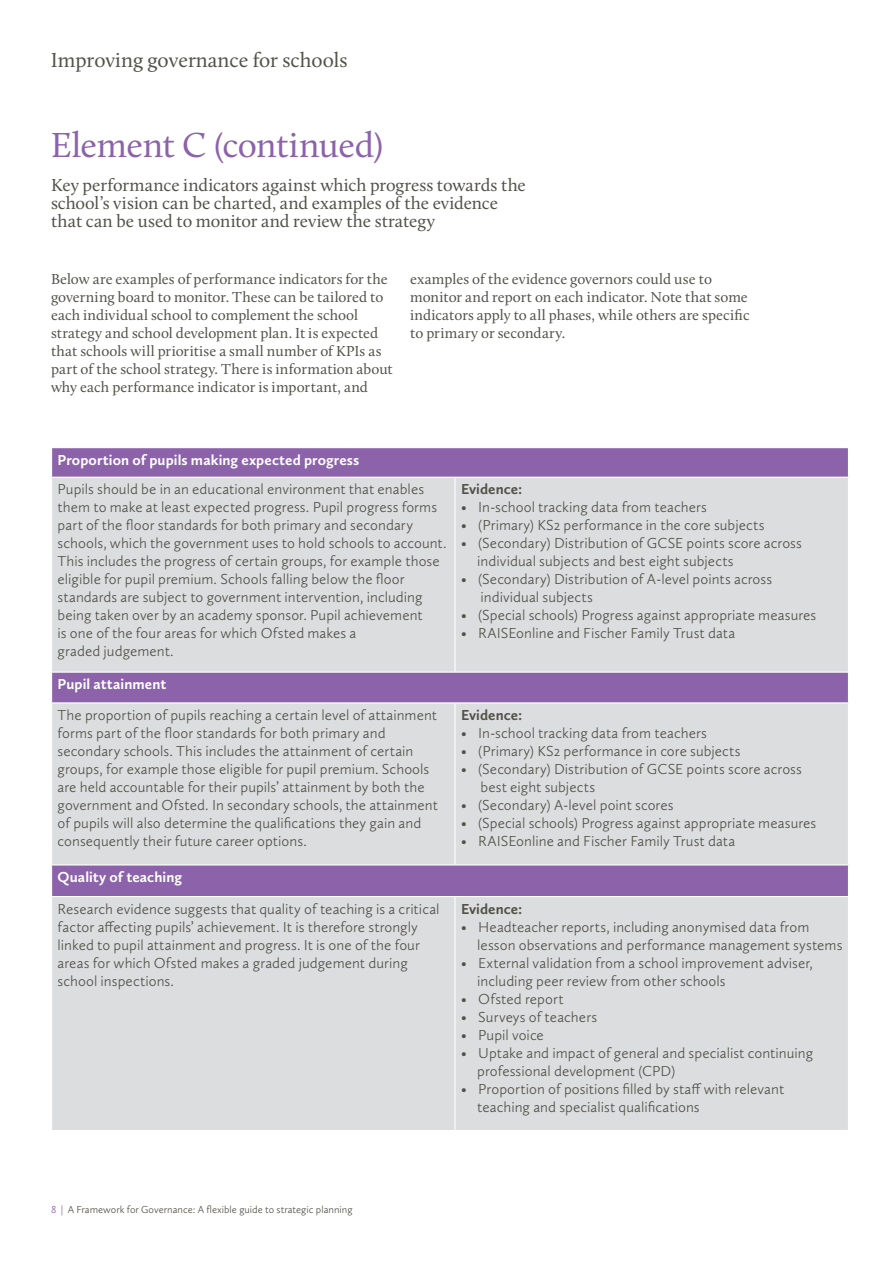
<style>
.page{position:relative;width:893px;height:1263px;background:#fff}
.page>*{position:absolute;margin:0;border:0;box-sizing:border-box;transform-origin:0 0}
.t1{font:36px "Calluna";letter-spacing:-.015em;color:#8c62aa}
.t2{font:21px "Calluna";color:#535249}
.t3{font:18px/18px "Calluna";letter-spacing:-.005em;color:#535249}
.t4{font:300 15px/18px "Calluna Sans";letter-spacing:.005em;color:#535249}
.t5{font:15px/18px "Calluna";color:#535249}
.t6{font:700 15px "Calluna Sans";letter-spacing:.005em;color:#fff}
.t7{font:700 15px "Calluna Sans";letter-spacing:.005em;color:#535249}
.t8{font:300 10.5px "Calluna Sans";color:#535249}
.s1{color:#8c62aa}
</style>
<div class="page">
<svg style="left:52px;top:448px;width:796px;height:29px;background:#8e65ab"></svg>
<svg style="left:52px;top:478px;width:796px;height:652px;background:#d4d1da"></svg>
<hr style="left:454px;top:478px;width:2px;height:193px;background:#fff">
<hr style="left:51px;top:671px;width:404px;height:2px;background:#fff">
<hr style="left:455px;top:671px;width:394px;height:2px;background:#fff">
<hr style="left:51px;top:702px;width:404px;height:1px;background:#fff">
<hr style="left:455px;top:702px;width:394px;height:1px;background:#fff">
<hr style="left:454px;top:703px;width:2px;height:161px;background:#fff">
<hr style="left:51px;top:864px;width:404px;height:1px;background:#fff">
<hr style="left:455px;top:864px;width:394px;height:1px;background:#fff">
<hr style="left:51px;top:896px;width:404px;height:1px;background:#fff">
<hr style="left:455px;top:896px;width:394px;height:1px;background:#fff">
<hr style="left:454px;top:897px;width:2px;height:233px;background:#fff">
<h2 class="t2" style="left:51px;top:47px;width:298px">Improving governance for schools</h2>
<h1 class="t1" style="left:51px;top:123px;width:334px">Element C (continued)</h1>
<p class="t3" style="left:51px;top:175px;width:476px">Key performance indicators against which progress towards the school’s vision can be charted, and examples of the evidence that can be used to monitor and review the strategy</p>
<p class="t5" style="left:51px;top:269px;width:343px">Below are examples of performance indicators for the governing board to monitor. These can be tailored to each individual school to complement the school strategy and school development plan. It is expected that schools will prioritise a small number of KPIs as part of the school strategy. There is information about why each performance indicator is important, and</p>
<p class="t5" style="left:410px;top:269px;width:341px">examples of the evidence governors could use to monitor and report on each indicator. Note that some indicators apply to all phases, while others are specific to primary or secondary.</p>
<p class="t6" style="left:58px;top:451px;width:303px">Proportion of pupils making expected progress</p>
<p class="t4" style="left:58px;top:480px;width:391px">Pupils should be in an educational environment that enables them to make at least expected progress. Pupil progress forms part of the floor standards for both primary and secondary schools, which the government uses to hold schools to account.<br>This includes the progress of certain groups, for example those eligible for pupil premium. Schools falling below the floor standards are subject to government intervention, including being taken over by an academy sponsor. Pupil achievement<br>is one of the four areas for which Ofsted makes a<br>graded judgement.</p>
<p class="t7" style="left:461px;top:480px;width:63px">Evidence:</p>
<p class="t4" style="left:461px;top:498px;width:247px">• In-school tracking data from teachers</p>
<p class="t4" style="left:461px;top:516px;width:305px">• (Primary) KS2 performance in the core subjects</p>
<p class="t4" style="left:477px;top:534px;width:326px;text-indent:-16px">• (Secondary) Distribution of GCSE points score across individual subjects and best eight subjects</p>
<p class="t4" style="left:480px;top:570px;width:293px;text-indent:-19px">• (Secondary) Distribution of A-level points across individual subjects</p>
<p class="t4" style="left:461px;top:606px;width:357px">• (Special schools) Progress against appropriate measures</p>
<p class="t4" style="left:461px;top:624px;width:276px">• RAISEonline and Fischer Family Trust data</p>
<p class="t6" style="left:58px;top:675px;width:110px">Pupil attainment</p>
<p class="t4" style="left:58px;top:706px;width:382px">The proportion of pupils reaching a certain level of attainment forms part of the floor standards for both primary and secondary schools. This includes the attainment of certain groups, for example those eligible for pupil premium. Schools are held accountable for their pupils’ attainment by both the government and Ofsted. In secondary schools, the attainment of pupils will also determine the qualifications they gain and consequently their future career options.</p>
<p class="t7" style="left:461px;top:706px;width:63px">Evidence:</p>
<p class="t4" style="left:461px;top:724px;width:247px">• In-school tracking data from teachers</p>
<p class="t4" style="left:461px;top:742px;width:281px">• (Primary) KS2 performance in core subjects</p>
<p class="t4" style="left:480px;top:760px;width:323px;text-indent:-19px">• (Secondary) Distribution of GCSE points score across best eight subjects</p>
<p class="t4" style="left:461px;top:796px;width:214px">• (Secondary) A-level point scores</p>
<p class="t4" style="left:461px;top:814px;width:357px">• (Special schools) Progress against appropriate measures</p>
<p class="t4" style="left:461px;top:832px;width:276px">• RAISEonline and Fischer Family Trust data</p>
<p class="t6" style="left:58px;top:868px;width:126px">Quality of teaching</p>
<p class="t4" style="left:58px;top:899px;width:383px">Research evidence suggests that quality of teaching is a critical factor affecting pupils’ achievement. It is therefore strongly linked to pupil attainment and progress. It is one of the four areas for which Ofsted makes a graded judgement during school inspections.</p>
<p class="t7" style="left:461px;top:899px;width:63px">Evidence:</p>
<p class="t4" style="left:477px;top:917px;width:367px;text-indent:-16px">• Headteacher reports, including anonymised data from lesson observations and performance management systems</p>
<p class="t4" style="left:477px;top:953px;width:337px;text-indent:-16px">• External validation from a school improvement adviser, including peer review from other schools</p>
<p class="t4" style="left:461px;top:989px;width:104px">• Ofsted report</p>
<p class="t4" style="left:461px;top:1007px;width:138px">• Surveys of teachers</p>
<p class="t4" style="left:461px;top:1025px;width:84px">• Pupil voice</p>
<p class="t4" style="left:477px;top:1043px;width:337px;text-indent:-16px">• Uptake and impact of general and specialist continuing professional development (CPD)</p>
<p class="t4" style="left:477px;top:1079px;width:308px;text-indent:-16px">• Proportion of positions filled by staff with relevant teaching and specialist qualifications</p>
<p class="t8" style="left:51px;top:1203px;width:303px"><span class="s1">8 |</span> A Framework for Governance: A flexible guide to strategic planning</p>
</div>
